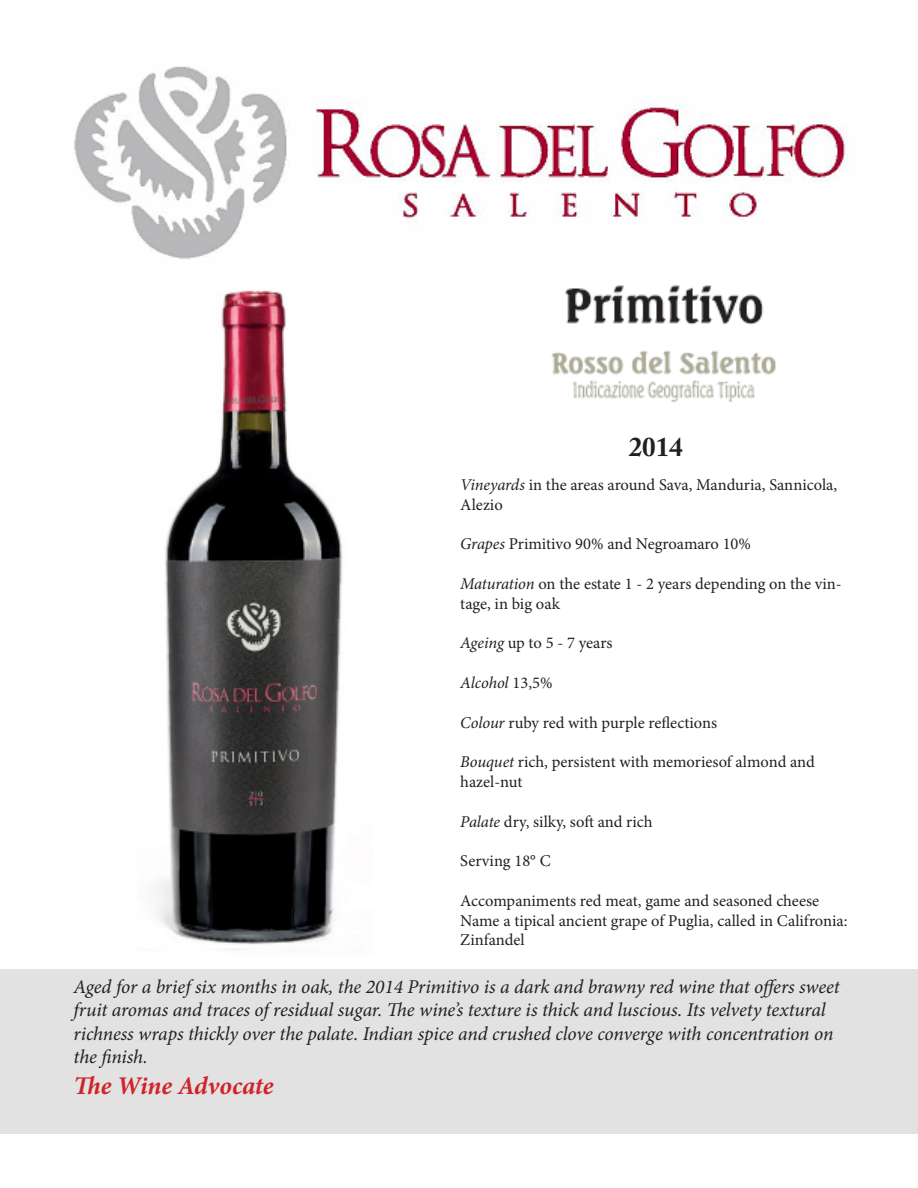
<style>
.page{position:relative;width:918px;height:1188px;background:#fff}
.page>*{position:absolute;margin:0;border:0;box-sizing:border-box;transform-origin:0 0}
.t1{font:700 27px "Adobe Caslon Pro";color:#231f20}
.t2{font:italic 700 25.5px "Minion Pro";letter-spacing:-.005em;color:#d1232a}
.t3{font:italic 19.5px/23.4px "Minion Pro";letter-spacing:-.01em;color:#231f20}
.t4{font:16.5px/19.8px "Minion Pro";color:#231f20}
.t5{font:italic 16.5px "Minion Pro";letter-spacing:-.01em;color:#231f20}
.s1{font-style:italic}
.s2{font-style:normal}
</style>
<div class="page">
<img style="left:74px;top:66px;width:772px;height:193px">
<div style="left:0;top:969px;width:918px;height:165px;background:#e2e2e2"></div>
<img style="left:153px;top:290px;width:190px;height:660px">
<img style="left:551px;top:285px;width:225px;height:118px">
<p class="t1" style="left:629px;top:431px;width:55px">2014</p>
<p class="t4" style="left:460px;top:475px;width:379px"><span class="s1">Vineyards</span> in the areas around Sava, Manduria, Sannicola,<br>Alezio</p>
<p class="t4" style="left:460px;top:534px;width:292px"><span class="s1">Grapes</span> Primitivo 90% and Negroamaro 10%</p>
<p class="t4" style="left:460px;top:574px;width:383px"><span class="s1">Maturation</span> on the estate 1 - 2 years depending on the vin&shy;tage, in big oak</p>
<p class="t4" style="left:460px;top:633px;width:154px"><span class="s1">Ageing</span> up to 5 - 7 years</p>
<p class="t5" style="left:460px;top:672px;width:94px">Alcohol <span class="s2">13,5%</span></p>
<p class="t4" style="left:460px;top:713px;width:258px"><span class="s1">Colour</span> ruby red with purple reflections</p>
<p class="t4" style="left:460px;top:752px;width:356px"><span class="s1">Bouquet</span> rich, persistent with memoriesof almond and hazel-nut</p>
<p class="t4" style="left:460px;top:812px;width:194px"><span class="s1">Palate</span> dry, silky, soft and rich</p>
<p class="t4" style="left:460px;top:851px;width:92px">Serving 18° C</p>
<p class="t4" style="left:460px;top:891px;width:360px">Accompaniments red meat, game and seasoned cheese</p>
<p class="t4" style="left:460px;top:911px;width:389px">Name a tipical ancient grape of Puglia, called in Califronia:<br>Zinfandel</p>
<p class="t3" style="left:74px;top:975px;width:768px">Aged for a brief six months in oak, the 2014 Primitivo is a dark and brawny red wine that offers sweet fruit aromas and traces of residual sugar. The wine’s texture is thick and luscious. Its velvety textural richness wraps thickly over the palate. Indian spice and crushed clove converge with concentration on the finish.</p>
<p class="t2" style="left:74px;top:1067px;width:201px">The Wine Advocate</p>
</div>
